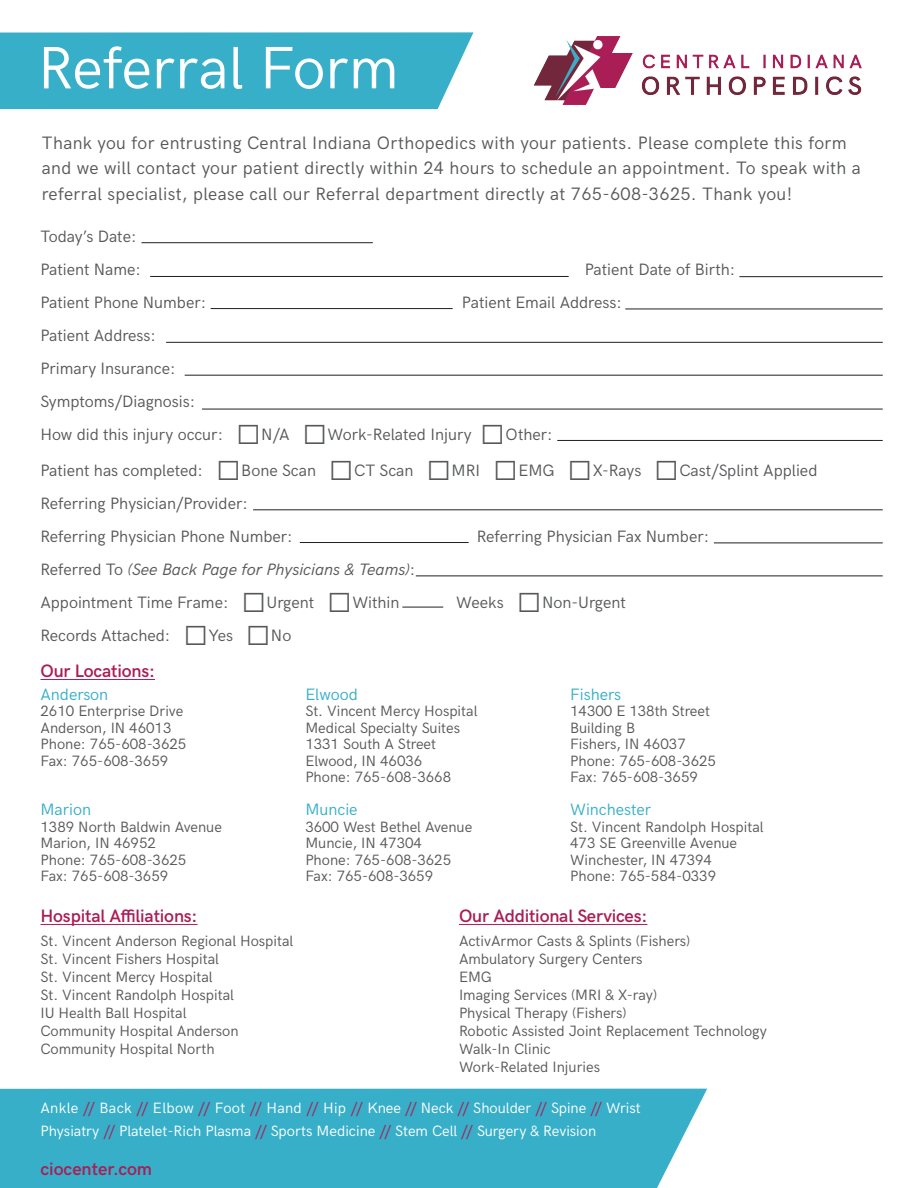
<style>
.page{position:relative;width:918px;height:1188px;background:#fff}
.page>*{position:absolute;margin:0;border:0;box-sizing:border-box;transform-origin:0 0}
.t1{font:60px "HK Grotesk";color:#fff}
.t2{font:18px/25.5px "HK Grotesk";letter-spacing:.02em;color:#57585a}
.Paragraph_Style_1{font:600 18px "HK Grotesk";letter-spacing:-.01em;color:#aa1d56}
.t3{font:16.5px/33px "HK Grotesk";color:#57585a}
.t4{font:italic 16.5px "HK Grotesk";color:#57585a}
.t5{font:16.5px "HK Grotesk";color:#37afc8}
.t6{font:15px/16.5px "HK Grotesk";color:#57585a}
.t7{font:15px "HK Grotesk";color:#fff}
.s1{font-family:"Tahoma";font-weight:700;font-size:25.5px}
.s2{font-style:normal}
.s3{color:#aa1d56}
</style>
<div class="page">
<hr style="left:714px;top:543px;width:169px;height:1px;background:#231f20">
<hr style="left:211px;top:308px;width:242px;height:1px;background:#231f20">
<hr style="left:166px;top:342px;width:717px;height:1px;background:#231f20">
<hr style="left:202px;top:409px;width:681px;height:1px;background:#231f20">
<hr style="left:185px;top:375px;width:698px;height:1px;background:#231f20">
<hr style="left:253px;top:510px;width:630px;height:1px;background:#231f20">
<hr style="left:416px;top:576px;width:467px;height:1px;background:#231f20">
<hr style="left:402px;top:607px;width:41px;height:1px;background:#231f20">
<hr style="left:625px;top:309px;width:258px;height:1px;background:#231f20">
<hr style="left:557px;top:440px;width:326px;height:1px;background:#231f20">
<hr style="left:40px;top:679px;width:115px;height:1px;background:#aa1d56">
<div style="left:0;top:32px;width:474px;height:78px;background:#37afc8"></div>
<img style="left:533px;top:36px;width:329px;height:69px">
<hr style="left:141px;top:242px;width:232px;height:1px;background:#231f20">
<hr style="left:739px;top:276px;width:144px;height:1px;background:#231f20">
<hr style="left:150px;top:276px;width:419px;height:1px;background:#231f20">
<hr style="left:300px;top:542px;width:169px;height:1px;background:#231f20">
<div style="left:0;top:1088px;width:708px;height:100px;background:#37afc8"></div>
<hr style="left:40px;top:924px;width:158px;height:1px;background:#aa1d56">
<hr style="left:459px;top:924px;width:188px;height:1px;background:#aa1d56">
<p class="t1" style="left:38px;top:23px;width:362px">Referral Form</p>
<p class="t2" style="left:42px;top:128px;width:820px">Thank you for entrusting Central Indiana Orthopedics with your patients. Please complete this form and we will contact your patient directly within 24 hours to schedule an appointment. To speak with a referral specialist, please call our Referral department directly at 765-608-3625. Thank you!</p>
<p class="t3" style="left:40px;top:218px;width:98px">Today’s Date:</p>
<p class="t3" style="left:40px;top:251px;width:102px">Patient Name:</p>
<p class="t3" style="left:585px;top:251px;width:152px">Patient Date of Birth:</p>
<p class="t3" style="left:40px;top:284px;width:167px">Patient Phone Number:</p>
<p class="t3" style="left:462px;top:284px;width:161px">Patient Email Address:</p>
<p class="t3" style="left:40px;top:317px;width:117px">Patient Address:</p>
<p class="t3" style="left:40px;top:350px;width:137px">Primary Insurance:</p>
<p class="t3" style="left:40px;top:383px;width:156px">Symptoms/Diagnosis:</p>
<p class="t3" style="left:40px;top:416px;width:514px">How did this injury occur: <span class="s1">❏</span>N/A <span class="s1">❏</span>Work-Related Injury <span class="s1">❏</span>Other:</p>
<p class="t3" style="left:40px;top:452px;width:779px">Patient has completed: <span class="s1">❏</span>Bone Scan <span class="s1">❏</span>CT Scan <span class="s1">❏</span>MRI <span class="s1">❏</span>EMG <span class="s1">❏</span>X-Rays <span class="s1">❏</span>Cast/Splint Applied<br>Referring Physician/Provider:</p>
<p class="t3" style="left:40px;top:518px;width:254px">Referring Physician Phone Number:</p>
<p class="t3" style="left:477px;top:518px;width:234px">Referring Physician Fax Number:</p>
<p class="t4" style="left:40px;top:557px;width:376px"><span class="s2">Referred To</span> (See Back Page for Physicians &amp; Teams)<span class="s2">:</span></p>
<p class="t3" style="left:40px;top:584px;width:361px">Appointment Time Frame: <span class="s1">❏</span>Urgent <span class="s1">❏</span>Within</p>
<p class="t3" style="left:456px;top:584px;width:171px">Weeks <span class="s1">❏</span>Non-Urgent</p>
<p class="t3" style="left:40px;top:617px;width:252px">Records Attached: <span class="s1">❏</span>Yes <span class="s1">❏</span>No</p>
<p class="Paragraph_Style_1" style="left:40px;top:658px;width:116px">Our Locations:</p>
<p class="t5" style="left:40px;top:682px;width:69px">Anderson</p>
<p class="t6" style="left:40px;top:702px;width:144px">2610 Enterprise Drive</p>
<p class="t6" style="left:40px;top:718px;width:133px">Anderson, IN 46013</p>
<p class="t6" style="left:40px;top:735px;width:147px">Phone: 765-608-3625<br>Fax: 765-608-3659</p>
<p class="t5" style="left:40px;top:797px;width:52px">Marion</p>
<p class="t6" style="left:40px;top:817px;width:183px">1389 North Baldwin Avenue</p>
<p class="t6" style="left:40px;top:834px;width:117px">Marion, IN 46952</p>
<p class="t6" style="left:40px;top:850px;width:147px">Phone: 765-608-3625</p>
<p class="t6" style="left:40px;top:867px;width:129px">Fax: 765-608-3659</p>
<p class="t5" style="left:305px;top:682px;width:54px">Elwood</p>
<p class="t6" style="left:305px;top:702px;width:174px">St. Vincent Mercy Hospital<br>Medical Specialty Suites</p>
<p class="t6" style="left:305px;top:735px;width:132px">1331 South A Street</p>
<p class="t6" style="left:305px;top:751px;width:119px">Elwood, IN 46036</p>
<p class="t6" style="left:305px;top:768px;width:147px">Phone: 765-608-3668</p>
<p class="t5" style="left:305px;top:797px;width:54px">Muncie</p>
<p class="t6" style="left:305px;top:817px;width:168px">3600 West Bethel Avenue</p>
<p class="t6" style="left:305px;top:834px;width:147px">Muncie, IN 47304<br>Phone: 765-608-3625<br>Fax: 765-608-3659</p>
<p class="t5" style="left:570px;top:682px;width:52px">Fishers</p>
<p class="t6" style="left:570px;top:702px;width:141px">14300 E 138th Street</p>
<p class="t6" style="left:570px;top:718px;width:66px">Building B</p>
<p class="t6" style="left:570px;top:735px;width:117px">Fishers, IN 46037</p>
<p class="t6" style="left:570px;top:751px;width:147px">Phone: 765-608-3625<br>Fax: 765-608-3659</p>
<p class="t5" style="left:570px;top:797px;width:83px">Winchester</p>
<p class="t6" style="left:570px;top:817px;width:195px">St. Vincent Randolph Hospital</p>
<p class="t6" style="left:570px;top:834px;width:168px">473 SE Greenville Avenue</p>
<p class="t6" style="left:570px;top:850px;width:148px">Winchester, IN 47394<br>Phone: 765-584-0339</p>
<p class="Paragraph_Style_1" style="left:40px;top:903px;width:159px">Hospital Affiliations:</p>
<p class="t6" style="left:40px;top:932px;width:254px">St. Vincent Anderson Regional Hospital</p>
<p class="t6" style="left:40px;top:950px;width:180px">St. Vincent Fishers Hospital</p>
<p class="t6" style="left:40px;top:968px;width:174px">St. Vincent Mercy Hospital</p>
<p class="t6" style="left:40px;top:986px;width:195px">St. Vincent Randolph Hospital</p>
<p class="t6" style="left:40px;top:1004px;width:148px">IU Health Ball Hospital</p>
<p class="t6" style="left:40px;top:1022px;width:200px">Community Hospital Anderson</p>
<p class="t6" style="left:40px;top:1040px;width:176px">Community Hospital North</p>
<p class="Paragraph_Style_1" style="left:459px;top:903px;width:190px">Our Additional Services:</p>
<p class="t6" style="left:459px;top:932px;width:233px">ActivArmor Casts &amp; Splints (Fishers)</p>
<p class="t6" style="left:459px;top:950px;width:185px">Ambulatory Surgery Centers</p>
<p class="t6" style="left:459px;top:968px;width:35px">EMG</p>
<p class="t6" style="left:459px;top:986px;width:200px">Imaging Services (MRI &amp; X-ray)</p>
<p class="t6" style="left:459px;top:1004px;width:169px">Physical Therapy (Fishers)</p>
<p class="t6" style="left:459px;top:1022px;width:309px">Robotic Assisted Joint Replacement Technology</p>
<p class="t6" style="left:459px;top:1040px;width:93px">Walk-In Clinic</p>
<p class="t6" style="left:459px;top:1058px;width:143px">Work-Related Injuries</p>
<p class="t7" style="left:40px;top:1097px;width:602px">Ankle <span class="s3">//</span> Back <span class="s3">//</span> Elbow <span class="s3">//</span> Foot <span class="s3">//</span> Hand <span class="s3">//</span> Hip <span class="s3">//</span> Knee <span class="s3">//</span> Neck <span class="s3">//</span> Shoulder <span class="s3">//</span> Spine <span class="s3">//</span> Wrist</p>
<p class="t7" style="left:40px;top:1120px;width:557px">Physiatry <span class="s3">//</span> Platelet-Rich Plasma <span class="s3">//</span> Sports Medicine <span class="s3">//</span> Stem Cell <span class="s3">//</span> Surgery &amp; Revision</p>
<p class="Paragraph_Style_1" style="left:40px;top:1155px;width:113px">ciocenter.com</p>
</div>
